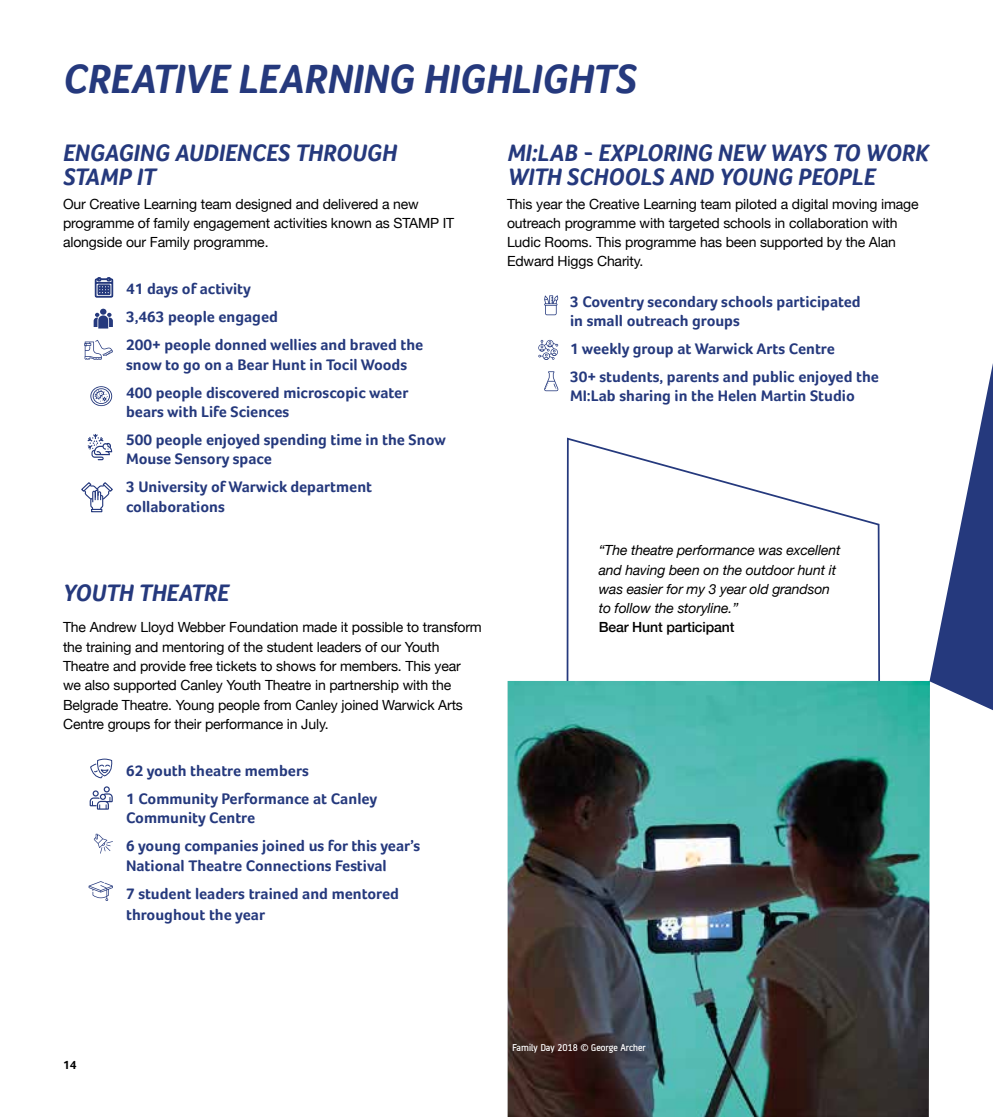
<style>
.page{position:relative;width:993px;height:1117px;background:#fff}
.page>*{position:absolute;margin:0;border:0;box-sizing:border-box;transform-origin:0 0}
.t1{font:italic 700 42px "Foco";color:#25397d}
.t2{font:italic 700 24.5px/24.5px "Foco";color:#25397d}
.t3{font:700 15.75px/28px "Foco";color:#25397d}
.t4{font:14px/19.2px "Helvetica Neue";letter-spacing:-.01em;color:#000}
.t5{font:italic 14px/19.2px "Helvetica Neue";letter-spacing:-.01em;color:#000}
.t6{font:500 14px "Helvetica Neue";letter-spacing:-.01em;color:#000}
.t7{font:700 12.25px "Foco";color:#000}
.t8{font:500 10.5px "AF Battersea";color:#fff}
</style>
<div class="page">
<svg style="left:566px;top:437px;width:314px;height:243px"></svg>
<img style="left:507px;top:680px;width:422px;height:436px">
<svg style="left:929px;top:368px;width:63px;height:342px"></svg>
<svg style="left:95px;top:277px;width:18px;height:20px"></svg>
<svg style="left:90px;top:386px;width:22px;height:20px"></svg>
<svg style="left:87px;top:434px;width:25px;height:26px"></svg>
<svg style="left:84px;top:340px;width:29px;height:19px"></svg>
<svg style="left:94px;top:308px;width:19px;height:20px"></svg>
<div style="left:91px;top:508px;width:11px;height:4px;border:1px solid #25397d"></div>
<svg style="left:81px;top:482px;width:32px;height:28px"></svg>
<svg style="left:90px;top:758px;width:22px;height:20px"></svg>
<svg style="left:90px;top:786px;width:23px;height:23px"></svg>
<svg style="left:94px;top:833px;width:19px;height:20px"></svg>
<svg style="left:89px;top:881px;width:24px;height:19px"></svg>
<svg style="left:544px;top:371px;width:14px;height:20px"></svg>
<svg style="left:544px;top:295px;width:14px;height:20px"></svg>
<svg style="left:538px;top:340px;width:20px;height:19px"></svg>
<h1 class="t1" style="left:63px;top:54px;width:575px">CREATIVE LEARNING HIGHLIGHTS</h1>
<h2 class="t2" style="left:63px;top:140px;width:335px">ENGAGING AUDIENCES THROUGH<br>STAMP IT</h2>
<p class="t4" style="left:63px;top:195px;width:392px">Our Creative Learning team designed and delivered a new programme of family engagement activities known as STAMP IT alongside our Family programme.</p>
<p class="t3" style="left:126px;top:275px;width:299px">41 days of activity<br>3,463 people engaged<br>200+ people donned wellies and braved the</p>
<p class="t3" style="left:126px;top:350px;width:283px">snow to go on a Bear Hunt in Tocil Woods<br>400 people discovered microscopic water</p>
<p class="t3" style="left:126px;top:397px;width:321px">bears with Life Sciences<br>500 people enjoyed spending time in the Snow</p>
<p class="t3" style="left:126px;top:444px;width:247px">Mouse Sensory space<br>3 University of Warwick department</p>
<p class="t3" style="left:126px;top:492px;width:100px">collaborations</p>
<h2 class="t2" style="left:63px;top:580px;width:167px">YOUTH THEATRE</h2>
<p class="t4" style="left:63px;top:618px;width:420px">The Andrew Lloyd Webber Foundation made it possible to transform the training and mentoring of the student leaders of our Youth Theatre and provide free tickets to shows for members. This year we also supported Canley Youth Theatre in partnership with the Belgrade Theatre. Young people from Canley joined Warwick Arts Centre groups for their performance in July.</p>
<p class="t3" style="left:126px;top:756px;width:252px">62 youth theatre members<br>1 Community Performance at Canley</p>
<p class="t3" style="left:126px;top:803px;width:295px">Community Centre<br>6 young companies joined us for this year’s</p>
<p class="t3" style="left:126px;top:850px;width:274px">National Theatre Connections Festival<br>7 student leaders trained and mentored</p>
<p class="t3" style="left:126px;top:899px;width:140px">throughout the year</p>
<h2 class="t2" style="left:507px;top:140px;width:422px">MI:LAB - EXPLORING NEW WAYS TO WORK<br>WITH SCHOOLS AND YOUNG PEOPLE</h2>
<p class="t4" style="left:507px;top:195px;width:413px">This year the Creative Learning team piloted a digital moving image outreach programme with targeted schools in collaboration with Ludic Rooms. This programme has been supported by the Alan Edward Higgs Charity.</p>
<p class="t3" style="left:570px;top:291px;width:292px;line-height:19.2px">3 Coventry secondary schools participated in small outreach groups</p>
<p class="t3" style="left:570px;top:334px;width:310px">1 weekly group at Warwick Arts Centre<br>30+ students, parents and public enjoyed the</p>
<p class="t3" style="left:570px;top:381px;width:286px">MI:Lab sharing in the Helen Martin Studio</p>
<p class="t5" style="left:598px;top:541px;width:243px">“The theatre performance was excellent and having been on the outdoor hunt it was easier for my 3 year old grandson to follow the storyline.”</p>
<p class="t6" style="left:598px;top:616px;width:137px">Bear Hunt participant</p>
<p class="t7" style="left:63px;top:1057px;width:15px">14</p>
<p class="t8" style="left:512px;top:1042px;width:135px">Family Day 2018 © George Archer</p>
</div>
